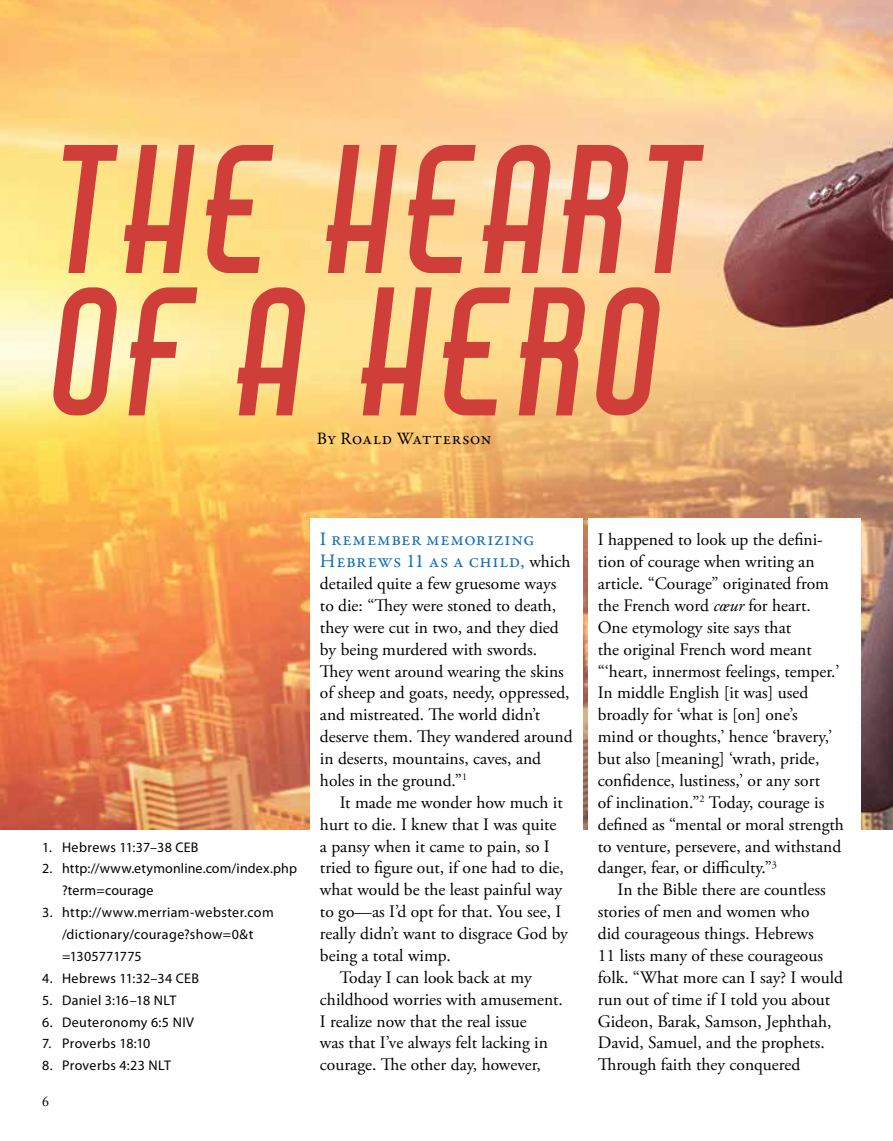
<style>
.page{position:relative;width:893px;height:1141px;background:#fff}
.page>*{position:absolute;margin:0;border:0;box-sizing:border-box;transform-origin:0 0}
.t1{font:159.78px/142.5px "Air Americana";letter-spacing:.06em;color:#cf3e39}
.t2{font:19.25px/21.9px "Garamond Premr Pro";letter-spacing:.03em;color:#136fb7}
.t3{font:17.5px/21.9px "Adobe Garamond Pro";color:#000}
.t4{font:17.5px "Garamond Premr Pro";letter-spacing:.025em;color:#000}
.t5{font:14px/21.9px "Myriad Pro";letter-spacing:.025em;color:#000}
.t6{font:14px "Adobe Caslon Pro";color:#000}
.s1{font-family:"Adobe Garamond Pro";font-size:17.5px;color:#000}
.s2{font-style:italic}
</style>
<div class="page">
<img style="left:0;top:0;width:893px;height:829px">
<div style="left:310px;top:518px;width:273px;height:386px;background:#fff"></div>
<div style="left:588px;top:518px;width:273px;height:386px;background:#fff"></div>
<h1 class="t1" style="left:53px;top:138px;width:650px">THE HEART<br>OF A HERO</h1>
<p class="t4" style="left:317px;top:428px;width:176px">By Roald Watterson</p>
<p class="t5" style="left:42px;top:836px;width:158px">1. Hebrews 11:37–38 CEB</p>
<p class="t5" style="left:62px;top:858px;width:237px;text-indent:-20px">2. http://www.etymonline.com/index.php ?term=courage</p>
<p class="t5" style="left:62px;top:901px;width:213px;text-indent:-20px">3. http://www.merriam-webster.com /dictionary/courage?show=0&amp;t =1305771775</p>
<p class="t5" style="left:42px;top:967px;width:158px">4. Hebrews 11:32–34 CEB</p>
<p class="t5" style="left:42px;top:989px;width:136px">5. Daniel 3:16–18 NLT</p>
<p class="t5" style="left:42px;top:1011px;width:153px">6. Deuteronomy 6:5 NIV</p>
<p class="t5" style="left:42px;top:1033px;width:110px">7. Proverbs 18:10</p>
<p class="t5" style="left:42px;top:1054px;width:131px">8. Proverbs 4:23 NLT</p>
<p class="t6" style="left:42px;top:1093px;width:8px">6</p>
<p class="t2" style="left:320px;top:529px;width:252px">I remember memorizing<br>Hebrews 11 as a child, <span class="s1">which</span></p>
<p class="t3" style="left:320px;top:573px;width:254px">detailed quite a few gruesome ways to die: “They were stoned to death, they were cut in two, and they died by being murdered with swords.<br>They went around wearing the skins of sheep and goats, needy, oppressed, and mistreated. The world didn’t deserve them. They wandered around in deserts, mountains, caves, and holes in the ground.”<sup>1</sup></p>
<p class="t3" style="left:340px;top:792px;width:224px">It made me wonder how much it</p>
<p class="t3" style="left:320px;top:814px;width:238px">hurt to die. I knew that I was quite</p>
<p class="t3" style="left:320px;top:836px;width:231px">a pansy when it came to pain, so I</p>
<p class="t3" style="left:320px;top:858px;width:245px">tried to figure out, if one had to die,</p>
<p class="t3" style="left:320px;top:879px;width:244px">what would be the least painful way</p>
<p class="t3" style="left:320px;top:901px;width:243px">to go—as I’d opt for that. You see, I</p>
<p class="t3" style="left:320px;top:923px;width:249px">really didn’t want to disgrace God by</p>
<p class="t3" style="left:320px;top:945px;width:132px">being a total wimp.</p>
<p class="t3" style="left:340px;top:967px;width:193px">Today I can look back at my</p>
<p class="t3" style="left:320px;top:989px;width:245px">childhood worries with amusement.</p>
<p class="t3" style="left:320px;top:1011px;width:208px">I realize now that the real issue</p>
<p class="t3" style="left:320px;top:1033px;width:229px">was that I’ve always felt lacking in</p>
<p class="t3" style="left:320px;top:1054px;width:222px">courage. The other day, however,</p>
<p class="t3" style="left:598px;top:529px;width:248px">I happened to look up the defini&shy;tion of courage when writing an article. “Courage” originated from the French word <span class="s2">cœur</span> for heart.<br>One etymology site says that<br>the original French word meant “‘heart, innermost feelings, temper.’ In middle English [it was] used broadly for ‘what is [on] one’s<br>mind or thoughts,’ hence ‘bravery,’ but also [meaning] ‘wrath, pride, confidence, lustiness,’ or any sort<br>of inclination.”<sup>2</sup> Today, courage is defined as “mental or moral strength to venture, persevere, and withstand danger, fear, or difficulty.”<sup>3</sup></p>
<p class="t3" style="left:598px;top:879px;width:247px;text-indent:20px">In the Bible there are countless stories of men and women who<br>did courageous things. Hebrews<br>11 lists many of these courageous folk. “What more can I say? I would run out of time if I told you about<br>Gideon, Barak, Samson, Jephthah,<br>David, Samuel, and the prophets.<br>Through faith they conquered</p>
</div>
